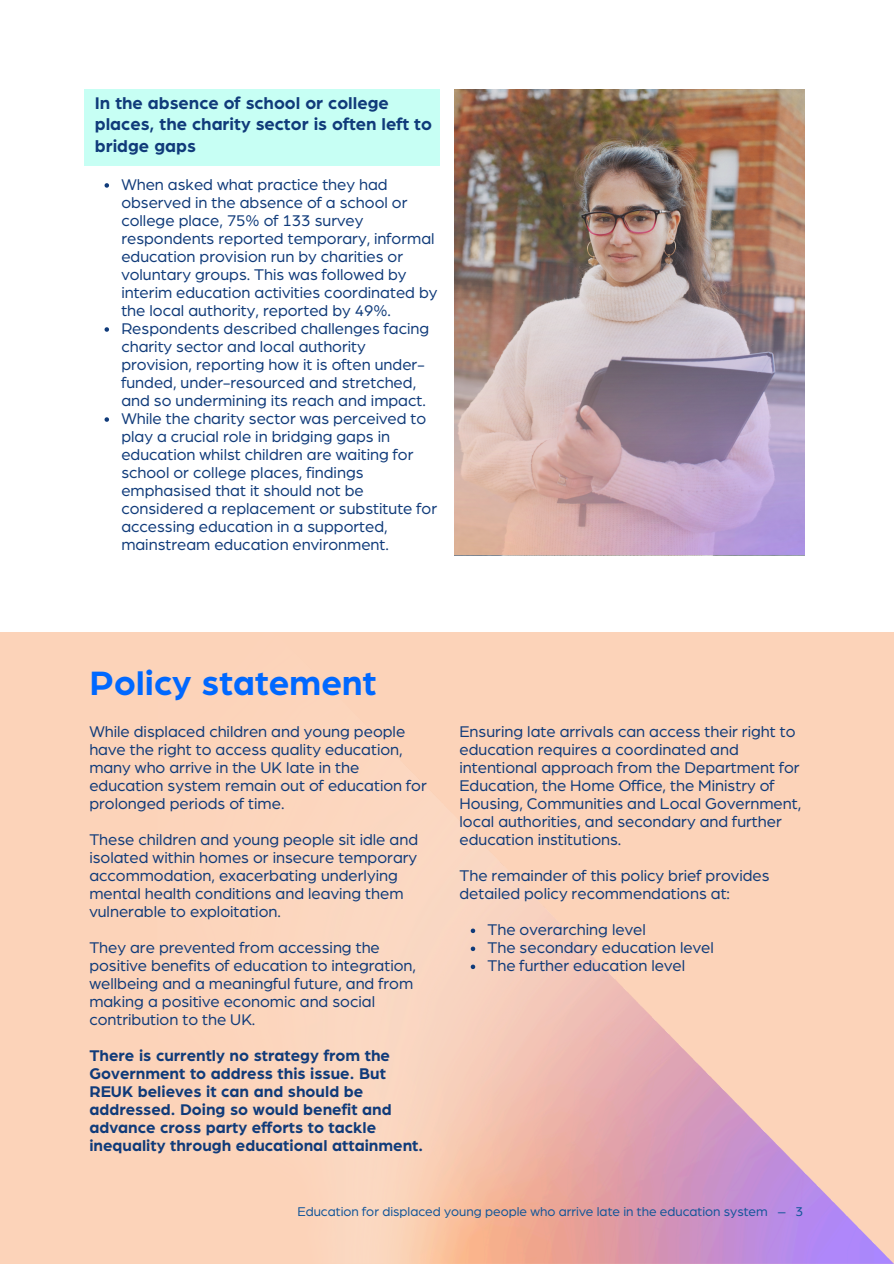
<style>
.page{position:relative;width:894px;height:1264px;background:#fff}
.page>*{position:absolute;margin:0;border:0;box-sizing:border-box;transform-origin:0 0}
.t1{font:700 36px "Arboria";color:#0068ff}
.t2{font:700 18px/21.3px "Arboria";color:#103b7a}
.t3{font:16.5px/18px "Arboria";color:#103b7a}
.t4{font:700 16.5px/18px "Arboria";color:#103b7a}
.t5{font:13.5px "Arboria";color:#159}
</style>
<div class="page">
<div style="left:84px;top:89px;width:355px;height:77px;background:#c7fff4"></div>
<img style="left:454px;top:89px;width:350px;height:438px">
<div style="left:0;top:631px;width:893px;height:632px;background:#fcd3b9"></div>
<img style="left:157px;top:527px;width:736px;height:736px">
<svg style="left:104px;top:183px;width:5px;height:5px"></svg>
<svg style="left:104px;top:327px;width:5px;height:5px"></svg>
<svg style="left:104px;top:417px;width:5px;height:5px"></svg>
<svg style="left:470px;top:928px;width:5px;height:5px"></svg>
<svg style="left:470px;top:946px;width:5px;height:5px"></svg>
<svg style="left:470px;top:964px;width:5px;height:5px"></svg>
<p class="t2" style="left:95px;top:93px;width:338px">In the absence of school or college places, the charity sector is often left to bridge gaps</p>
<p class="t3" style="left:121px;top:176px;width:317px">When asked what practice they had observed in the absence of a school or college place, 75% of 133 survey respondents reported temporary, informal education provision run by charities or voluntary groups. This was followed by interim education activities coordinated by the local authority, reported by 49%.</p>
<p class="t3" style="left:121px;top:320px;width:309px">Respondents described challenges facing charity sector and local authority provision, reporting how it is often under&shy;funded, under-resourced and stretched, and so undermining its reach and impact.</p>
<h2 class="t3" style="left:121px;top:410px;width:317px">While the charity sector was perceived to play a crucial role in bridging gaps in education whilst children are waiting for school or college places, findings emphasised that it should not be considered a replacement or substitute for accessing education in a supported, mainstream education environment.</h2>
<h2 class="t1" style="left:89px;top:666px;width:288px">Policy statement</h2>
<p class="t3" style="left:89px;top:723px;width:339px">While displaced children and young people have the right to access quality education, many who arrive in the UK late in the education system remain out of education for prolonged periods of time.</p>
<p class="t3" style="left:89px;top:831px;width:330px">These children and young people sit idle and isolated within homes or insecure temporary accommodation, exacerbating underlying mental health conditions and leaving them vulnerable to exploitation.</p>
<p class="t3" style="left:89px;top:939px;width:328px">They are prevented from accessing the positive benefits of education to integration, wellbeing and a meaningful future, and from making a positive economic and social contribution to the UK.</p>
<p class="t4" style="left:89px;top:1047px;width:335px">There is currently no strategy from the Government to address this issue. But REUK believes it can and should be addressed. Doing so would benefit and advance cross party efforts to tackle inequality through educational attainment.</p>
<p class="t3" style="left:459px;top:723px;width:343px">Ensuring late arrivals can access their right to education requires a coordinated and intentional approach from the Department for Education, the Home Office, the Ministry of Housing, Communities and Local Government, local authorities, and secondary and further education institutions.</p>
<h2 class="t3" style="left:459px;top:867px;width:311px">The remainder of this policy brief provides detailed policy recommendations at:</h2>
<h2 class="t3" style="left:487px;top:921px;width:160px">The overarching level</h2>
<h2 class="t3" style="left:487px;top:939px;width:228px">The secondary education level</h2>
<h2 class="t3" style="left:487px;top:957px;width:199px">The further education level</h2>
<p class="t5" style="left:297px;top:1204px;width:507px">Education for displaced young people who arrive late in the education system – 3</p>
</div>
